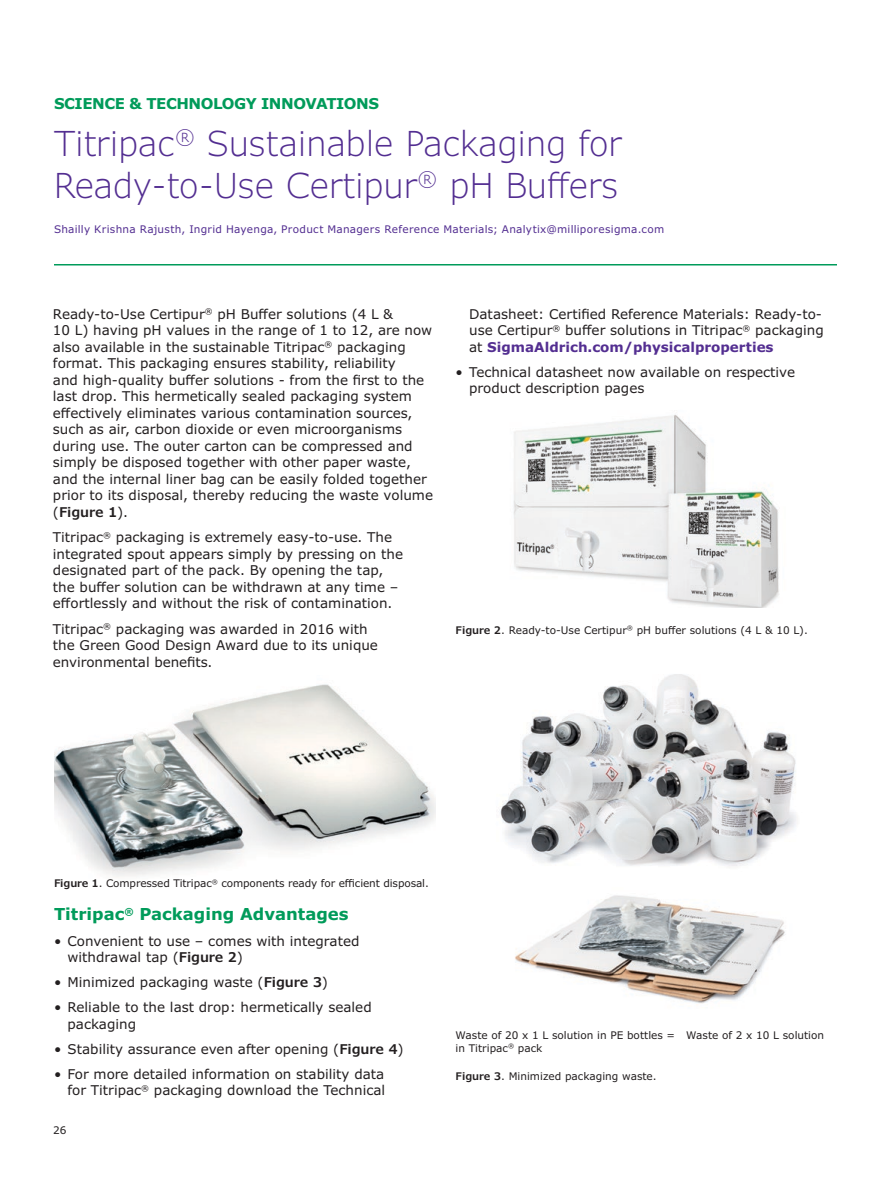
<style>
.page{position:relative;width:891px;height:1188px;background:#fff}
.page>*{position:absolute;margin:0;border:0;box-sizing:border-box;transform-origin:0 0}
.t1{font:300 34.5px/42px "Verdana Pro";color:#532e91}
.t2{font:700 16.5px "Verdana Pro";color:#009b5a}
.t3{font:700 15px "Verdana Pro";letter-spacing:-.03em;color:#009b5a}
.t4{font:13.5px/16.5px "Verdana Pro";color:#231f20}
.t5{font:10.5px/12.6px "Verdana Pro";color:#231f20}
.t6{font:10.5px "Verdana Pro";letter-spacing:.025em;color:#532e91}
.s1{font-weight:600}
.s2{font-weight:700;color:#532e91}
</style>
<div class="page">
<hr style="left:54px;top:264px;width:783px;height:2px;background:#009b5a">
<img style="left:54px;top:684px;width:381px;height:193px">
<img style="left:513px;top:415px;width:266px;height:193px">
<img style="left:500px;top:674px;width:296px;height:192px">
<img style="left:515px;top:895px;width:270px;height:109px">
<p class="t3" style="left:54px;top:94px;width:327px">SCIENCE &amp; TECHNOLOGY INNOVATIONS</p>
<h1 class="t1" style="left:54px;top:122px;width:570px">Titripac<sup>®</sup> Sustainable Packaging for<br>Ready-to-Use Certipur<sup>®</sup> pH Buffers</h1>
<p class="t6" style="left:54px;top:222px;width:612px">Shailly Krishna Rajusth, Ingrid Hayenga, Product Managers Reference Materials; Analytix@milliporesigma.com</p>
<p class="t4" style="left:53px;top:306px;width:382px">Ready-to-Use Certipur<sup>®</sup> pH Buffer solutions (4 L &amp;<br>10 L) having pH values in the range of 1 to 12, are now also available in the sustainable Titripac<sup>®</sup> packaging format. This packaging ensures stability, reliability<br>and high-quality buffer solutions - from the first to the last drop. This hermetically sealed packaging system effectively eliminates various contamination sources, such as air, carbon dioxide or even microorganisms during use. The outer carton can be compressed and simply be disposed together with other paper waste, and the internal liner bag can be easily folded together prior to its disposal, thereby reducing the waste volume (<span class="s1">Figure 1</span>).</p>
<p class="t4" style="left:53px;top:529px;width:352px">Titripac<sup>®</sup> packaging is extremely easy-to-use. The integrated spout appears simply by pressing on the designated part of the pack. By opening the tap, the buffer solution can be withdrawn at any time – effortlessly and without the risk of contamination.</p>
<p class="t4" style="left:53px;top:621px;width:327px">Titripac<sup>®</sup> packaging was awarded in 2016 with the Green Good Design Award due to its unique environmental benefits.</p>
<p class="t4" style="left:469px;top:306px;width:356px">Datasheet: Certified Reference Materials: Ready-to&shy;use Certipur<sup>®</sup> buffer solutions in Titripac<sup>®</sup> packaging at <span class="s2">SigmaAldrich.com/physicalproperties</span></p>
<p class="t4" style="left:469px;top:364px;width:328px;text-indent:-14px">• Technical datasheet now available on respective product description pages</p>
<p class="t5" style="left:456px;top:624px;width:354px"><span class="s1">Figure 2</span>. Ready-to-Use Certipur<sup>®</sup> pH buffer solutions (4 L &amp; 10 L).</p>
<p class="t5" style="left:54px;top:877px;width:376px"><span class="s1">Figure 1</span>. Compressed Titripac<sup>®</sup> components ready for efficient disposal.</p>
<p class="t2" style="left:54px;top:904px;width:296px">Titripac<sup>®</sup> Packaging Advantages</p>
<p class="t4" style="left:68px;top:933px;width:294px;text-indent:-14px">• Convenient to use – comes with integrated withdrawal tap (<span class="s1">Figure 2</span>)</p>
<p class="t4" style="left:54px;top:974px;width:275px">• Minimized packaging waste (<span class="s1">Figure 3</span>)</p>
<p class="t4" style="left:68px;top:999px;width:306px;text-indent:-14px">• Reliable to the last drop: hermetically sealed packaging</p>
<p class="t4" style="left:54px;top:1041px;width:351px">• Stability assurance even after opening (<span class="s1">Figure 4</span>)</p>
<p class="t4" style="left:54px;top:1066px;width:333px;text-align:right">• For more detailed information on stability data for Titripac<sup>®</sup> packaging download the Technical</p>
<p class="t5" style="left:53px;top:1124px;width:15px">26</p>
<p class="t5" style="left:456px;top:1029px;width:370px">Waste of 20 x 1 L solution in PE bottles = Waste of 2 x 10 L solution in Titripac<sup>®</sup> pack</p>
<p class="t5" style="left:456px;top:1070px;width:202px"><span class="s1">Figure 3</span>. Minimized packaging waste.</p>
</div>
